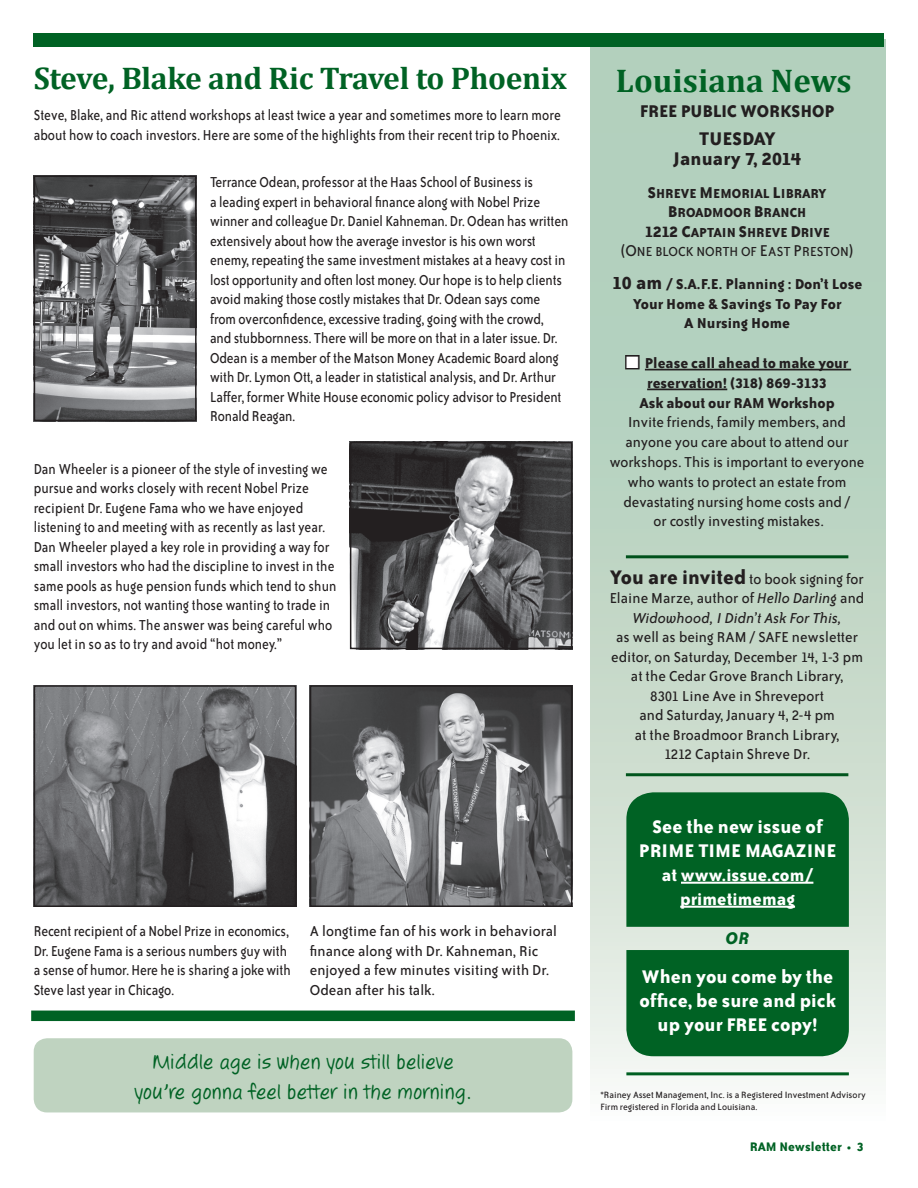
<style>
.page{position:relative;width:918px;height:1188px;background:#fff}
.page>*{position:absolute;margin:0;border:0;box-sizing:border-box;transform-origin:0 0}
.t1{font:700 33px "Cambria";color:#006224}
.t2{font:700 31.5px "Cambria";letter-spacing:-.01em;color:#006224}
.t3{font:24px/30px "Jotting";letter-spacing:.005em;color:#006224;text-align:center}
.t4{font:700 21px/24px "Bailey Sans ITC";letter-spacing:.005em;color:#fff;text-align:center}
.t5{font:700 21px/19.5px "Bailey Sans ITC";letter-spacing:.005em;color:#231f20;text-align:center}
.t6{font:700 19.5px/24px "Bailey Sans ITC";letter-spacing:.005em;color:#fff;text-align:center}
.t7{font:700 19.5px "Bailey Sans ITC";color:#231f20}
.t8{font:italic 700 19.5px "Bailey Sans ITC";color:#006224}
.t9{font:16.5px/19.5px "Bailey Sans ITC";letter-spacing:-.005em;color:#231f20;scale:.9 1}
.t10{font:16.5px/19.5px "Bailey Sans ITC";letter-spacing:-.005em;color:#231f20;text-align:center}
.t11{font:700 16.5px/19.5px "Bailey Sans ITC";color:#231f20;text-align:center}
.t12{font:italic 16.5px/19.5px "Bailey Sans ITC";letter-spacing:.005em;color:#231f20;text-align:center}
.t13{font:700 15px/19.5px "Bailey Sans ITC";letter-spacing:.005em;color:#231f20}
.t14{font:15px "Bailey Sans ITC";letter-spacing:.005em;color:#231f20}
.t15{font:700 14.25px "Bailey Sans ITC";letter-spacing:.005em;color:#006224}
.t16{font:10.5px/12.6px "Bailey Sans ITC";color:#231f20}
.s1{font-size:18px}
.s2{font-size:21px}
.s3{color:#fff}
.s4{font-weight:700;font-style:normal;font-size:22.5px}
.s5{font-style:normal}
</style>
<div class="page">
<div style="left:34px;top:34px;width:850px;height:13px;background:#006224"></div>
<div style="left:31px;top:1011px;width:544px;height:10px;background:#006224"></div>
<svg style="left:590px;top:39px;width:295px;height:1037px;background:#bcd4c4"></svg>
<hr style="left:645px;top:369px;width:206px;height:1px;background:#231f20">
<hr style="left:647px;top:389px;width:80px;height:1px;background:#231f20">
<div style="left:625px;top:355px;width:15px;height:14px;border:3px solid #231f20"></div>
<hr style="left:626px;top:1072px;width:223px;height:3px;background:#006224">
<hr style="left:626px;top:773px;width:222px;height:3px;background:#006224">
<hr style="left:626px;top:555px;width:222px;height:3px;background:#006224">
<svg style="left:626px;top:792px;width:223px;height:264px;background:#177037"></svg>
<hr style="left:681px;top:882px;width:132px;height:2px;background:#fff">
<hr style="left:680px;top:906px;width:115px;height:2px;background:#fff">
<img style="left:37px;top:179px;width:157px;height:239px">
<div style="left:34px;top:176px;width:163px;height:245px;border:2px solid #231f20"></div>
<img style="left:37px;top:688px;width:256px;height:216px">
<div style="left:34px;top:685px;width:262px;height:222px;border:2px solid #231f20"></div>
<img style="left:353px;top:445px;width:216px;height:201px">
<div style="left:350px;top:442px;width:222px;height:207px;border:2px solid #231f20"></div>
<img style="left:313px;top:688px;width:256px;height:216px">
<div style="left:310px;top:685px;width:262px;height:222px;border:2px solid #231f20"></div>
<div style="left:34px;top:1038px;width:538px;height:74px;background:#bfd3c0;border-radius:14px"></div>
<h2 class="t2" style="left:34px;top:59px;width:535px">Steve, Blake and Ric Travel to Phoenix</h2>
<p class="t9" style="left:34px;top:106px;width:587px">Steve, Blake, and Ric attend workshops at least twice a year and sometimes more to learn more about how to coach investors. Here are some of the highlights from their recent trip to Phoenix.</p>
<p class="t9" style="left:210px;top:173px;width:400px">Terrance Odean, professor at the Haas School of Business is<br>a leading expert in behavioral finance along with Nobel Prize winner and colleague Dr. Daniel Kahneman. Dr. Odean has written extensively about how the average investor is his own worst enemy, repeating the same investment mistakes at a heavy cost in lost opportunity and often lost money. Our hope is to help clients avoid making those costly mistakes that Dr. Odean says come from overconfidence, excessive trading, going with the crowd, and stubbornness. There will be more on that in a later issue. Dr.<br>Odean is a member of the Matson Money Academic Board along with Dr. Lymon Ott, a leader in statistical analysis, and Dr. Arthur Laffer, former White House economic policy advisor to President Ronald Reagan.</p>
<p class="t9" style="left:34px;top:459px;width:338px">Dan Wheeler is a pioneer of the style of investing we pursue and works closely with recent Nobel Prize recipient Dr. Eugene Fama who we have enjoyed listening to and meeting with as recently as last year.<br>Dan Wheeler played a key role in providing a way for small investors who had the discipline to invest in the same pools as huge pension funds which tend to shun small investors, not wanting those wanting to trade in and out on whims. The answer was being careful who you let in so as to try and avoid “hot money.”</p>
<p class="t9" style="left:34px;top:922px;width:287px">Recent recipient of a Nobel Prize in economics, Dr. Eugene Fama is a serious numbers guy with a sense of humor. Here he is sharing a joke with Steve last year in Chicago.</p>
<p class="t10" style="left:310px;top:922px;width:249px;text-align:left">A longtime fan of his work in behavioral finance along with Dr. Kahneman, Ric enjoyed a few minutes visiting with Dr.<br>Odean after his talk.</p>
<h3 class="t3" style="left:135px;top:1047px;width:338px">Middle age is when you still believe you’re gonna feel better in the morning.</h3>
<h1 class="t1" style="left:616px;top:60px;width:237px">Louisiana News</h1>
<p class="t7" style="left:640px;top:100px;width:196px">FREE PUBLIC WORKSHOP</p>
<p class="t5" style="left:673px;top:129px;width:130px">Tuesday<br>January 7, 2014</p>
<p class="t13" style="left:668px;top:183px;width:160px;text-indent:-20px"><span class="s1">S</span>HREVE <span class="s1">M</span> EMORIAL <span class="s1">L</span>IBRARY<br><span class="s1">B</span>ROADMOO</p>
<p class="t13" style="left:743px;top:203px;width:65px">R <span class="s1">B</span>RANCH</p>
<p class="t13" style="left:644px;top:222px;width:187px"><span class="s1">1212 C</span>APTAIN <span class="s1">S</span>HREVE <span class="s1">D</span>RIVE</p>
<p class="t14" style="left:620px;top:244px;width:235px"><span class="s1">(O</span>NE BLOCK NORTH OF <span class="s1">E</span>AST <span class="s1">P</span>RESTON<span class="s1">)</span></p>
<p class="t11" style="left:612px;top:274px;width:252px"><span class="s2">10 am</span> / S.A.F.E. Planning : Don’t Lose<br>Your Home &amp; Savings To Pay For<br>A Nursing Home</p>
<p class="t11" style="left:626px;top:353px;width:224px"><span class="s3">■</span> Please call ahead to make your reservation! (318) 869-3133<br>Ask about our RAM Workshop</p>
<p class="t10" style="left:610px;top:413px;width:256px">Invite friends, family members, and anyone you care about to attend our workshops. This is important to everyone who wants to protect an estate from devastating nursing home costs and /<br>or costly investing mistakes.</p>
<p class="t12" style="left:610px;top:569px;width:256px"><span class="s4">You are invited</span> <span class="s5">to book signing for<br>Elaine Marze, author of</span> Hello Darling <span class="s5">and<br></span>Widowhood, I Didn’t Ask For This,</p>
<p class="t10" style="left:611px;top:628px;width:253px">as well as being RAM / SAFE newsletter editor, on Saturday, December 14, 1-3 pm at the Cedar Grove Branch Library,<br>8301 Line Ave in Shreveport<br>and Saturday, January 4, 2-4 pm<br>at the Broadmoor Branch Library,<br>1212 Captain Shreve Dr.</p>
<p class="t4" style="left:639px;top:814px;width:199px">See the new issue of<br>PRIM E TIM E MAGAZIN E</p>
<p class="t6" style="left:662px;top:863px;width:153px">at www.issue.com/ primetimemag</p>
<p class="t8" style="left:726px;top:928px;width:24px">OR</p>
<p class="t4" style="left:639px;top:964px;width:198px">When you come by the office, be sure and pick up your FREE copy!</p>
<p class="t16" style="left:600px;top:1088px;width:267px">*Rainey Asset Management, Inc. is a Registered Investment Advisory<br>Firm registered in Florida and Louisiana.</p>
<p class="t15" style="left:750px;top:1138px;width:116px">RAM Newsletter • 3</p>
</div>
